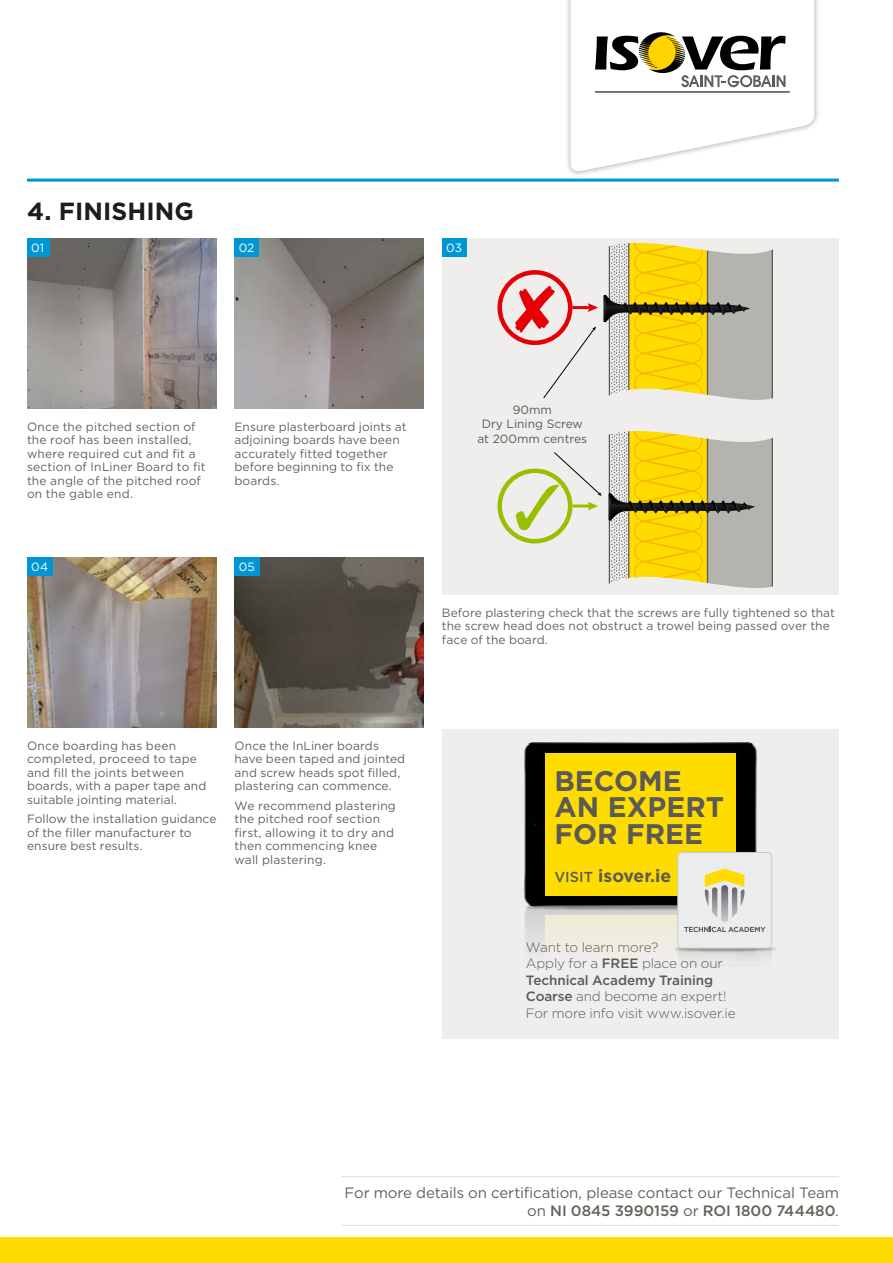
<style>
.page{position:relative;width:893px;height:1263px;background:#fff}
.page>*{position:absolute;margin:0;border:0;box-sizing:border-box;transform-origin:0 0}
.t1{font:700 28.35px/26.4px "Gotham";color:#5c5a55}
.Steps-Heading{font:700 24.75px "Gotham";letter-spacing:.005em;color:#1e1d1c}
.t2{font:700 17.55px "Gotham";color:#5c5a55}
.t3{font:15px/18px "Gotham";letter-spacing:-.01em;color:#636258;text-align:right}
.Chapter_Headings{font:300 13.5px "Gotham";letter-spacing:-.01em;color:#5c5a55}
.Chapter_Headings-2{font:500 13.5px/16.5px "Gotham";letter-spacing:-.01em;color:#5c5a55}
.Steps-Body{font:12px/13.5px "Gotham";letter-spacing:.01em;color:#636258}
.t4{font:12px/14.4px "Gotham";color:#5c5a55;text-align:center}
.Steps-Numbers{font:12px "Gotham";color:#fff}
.s1{font-weight:500;font-size:14.4px}
.s2{font-weight:500}
.s3{font-weight:300}
</style>
<div class="page">
<div style="left:0;top:1238px;width:893px;height:25px;background:#ffdc00"></div>
<hr style="left:341px;top:1176px;width:498px;height:1px;background:#dddddf">
<hr style="left:341px;top:1225px;width:498px;height:1px;background:#dddddf">
<img style="left:27px;top:238px;width:189px;height:170px">
<div style="left:27px;top:238px;width:22px;height:18px;background:#0095d5"></div>
<img style="left:234px;top:238px;width:190px;height:170px">
<div style="left:234px;top:238px;width:25px;height:18px;background:#0095d5"></div>
<img style="left:27px;top:557px;width:189px;height:170px">
<div style="left:27px;top:557px;width:26px;height:18px;background:#0095d5"></div>
<div style="left:442px;top:238px;width:397px;height:356px;background:#efeeed"></div>
<svg style="left:608px;top:431px;width:165px;height:157px;background:#cfbe66"></svg>
<svg style="left:604px;top:243px;width:169px;height:157px;background:#cfbf68"></svg>
<div style="left:442px;top:238px;width:25px;height:18px;background:#0095d5"></div>
<img style="left:234px;top:557px;width:190px;height:170px">
<div style="left:234px;top:557px;width:26px;height:18px;background:#0095d5"></div>
<hr style="left:27px;top:179px;width:812px;height:3px;background:#0095d5">
<div style="left:442px;top:729px;width:397px;height:309px;background:#efeeee"></div>
<img style="left:772px;top:932px;width:4px;height:19px">
<svg style="left:524px;top:742px;width:248px;height:224px"></svg>
<img style="left:563px;top:0;width:259px;height:179px">
<svg style="left:571px;top:0;width:243px;height:173px"></svg>
<svg style="left:497px;top:270px;width:101px;height:129px"></svg>
<svg style="left:497px;top:452px;width:105px;height:91px"></svg>
<p class="Steps-Heading" style="left:27px;top:194px;width:168px">4. FINISHING</p>
<p class="Steps-Numbers" style="left:31px;top:240px;width:14px">01</p>
<p class="Steps-Numbers" style="left:239px;top:240px;width:17px">02</p>
<p class="Steps-Numbers" style="left:446px;top:240px;width:17px">03</p>
<p class="Steps-Body" style="left:27px;top:419px;width:180px">Once the pitched section of the roof has been installed, where required cut and fit a section of InLiner Board to fit the angle of the pitched roof on the gable end.</p>
<p class="Steps-Numbers" style="left:31px;top:559px;width:18px">04</p>
<p class="Steps-Body" style="left:234px;top:419px;width:174px">Ensure plasterboard joints at adjoining boards have been accurately fitted together before beginning to fix the boards.</p>
<p class="Steps-Numbers" style="left:239px;top:559px;width:18px">05</p>
<p class="t4" style="left:477px;top:402px;width:111px">90mm<br>Dry Lining Screw at 200mm centres</p>
<p class="Steps-Body" style="left:442px;top:606px;width:395px">Before plastering check that the screws are fully tightened so that the screw head does not obstruct a trowel being passed over the face of the board.</p>
<p class="Steps-Body" style="left:27px;top:738px;width:181px">Once boarding has been completed, proceed to tape and fill the joints between boards, with a paper tape and suitable jointing material.</p>
<p class="Steps-Body" style="left:27px;top:812px;width:191px">Follow the installation guidance of the filler manufacturer to ensure best results.</p>
<p class="Steps-Body" style="left:234px;top:738px;width:172px">Once the InLiner boards have been taped and jointed and screw heads spot filled, plastering can commence.</p>
<p class="Steps-Body" style="left:234px;top:799px;width:163px">We recommend plastering the pitched roof section first, allowing it to dry and then commencing knee wall plastering.</p>
<h1 class="t1" style="left:554px;top:767px;width:171px">BECOME<br>AN EXPERT<br>FOR FREE</h1>
<h3 class="t2" style="left:554px;top:864px;width:118px"><span class="s1">VISIT</span> isover.ie</h3>
<p class="Chapter_Headings" style="left:526px;top:938px;width:134px">Want to learn more?</p>
<p class="Chapter_Headings" style="left:526px;top:955px;width:199px">Apply for a <span class="s2">FREE</span> place on our</p>
<p class="Chapter_Headings-2" style="left:526px;top:972px;width:202px">Technical Academy Training<br>Coarse <span class="s3">and become an expert!</span></p>
<p class="Chapter_Headings" style="left:526px;top:1004px;width:211px">For more info visit www.isover.ie</p>
<p class="t3" style="left:345px;top:1184px;width:496px">For more details on certification, please contact our Technical Team on <span class="s2">NI 0845 3990159</span> or <span class="s2">ROI 1800 744480</span>.</p>
</div>
